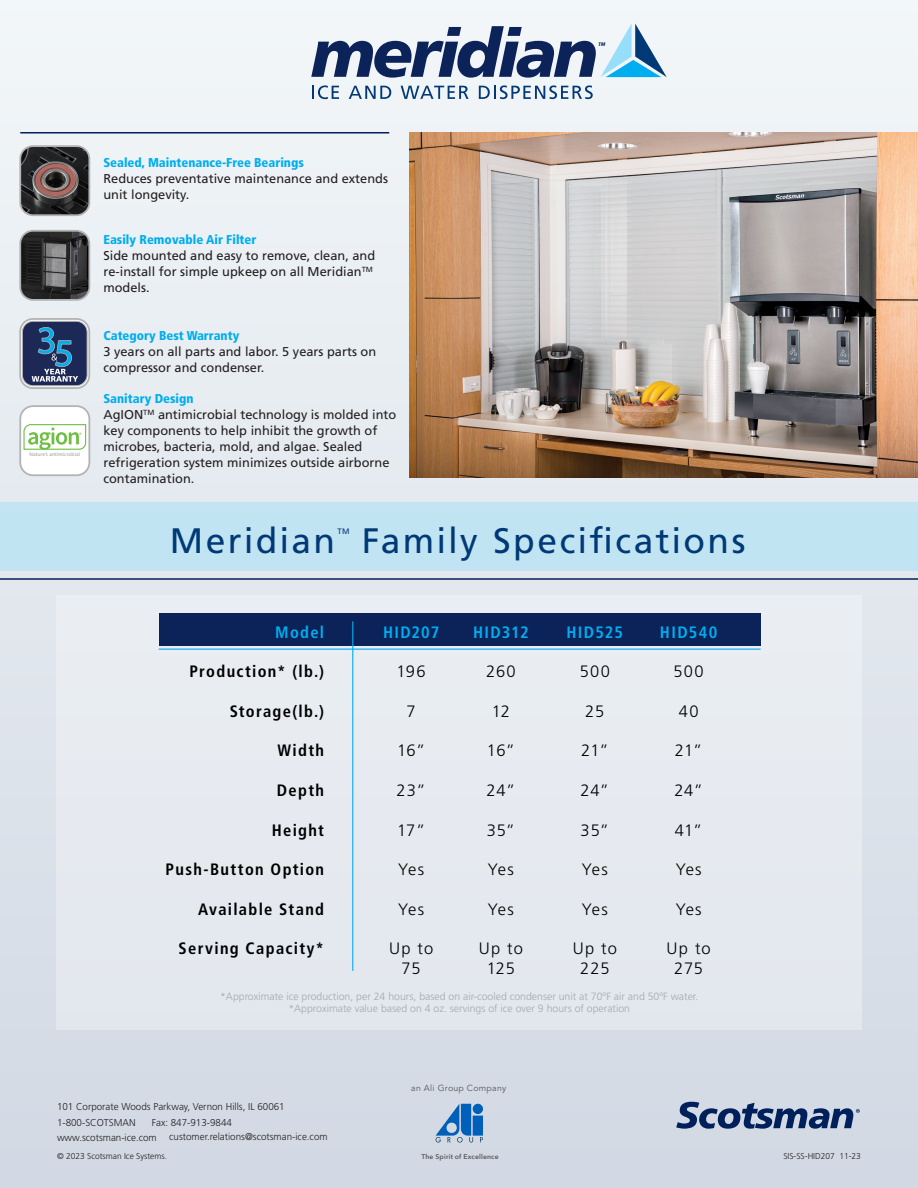
<style>
.page{position:relative;width:918px;height:1188px;background:#fff}
.page>*{position:absolute;margin:0;border:0;box-sizing:border-box;transform-origin:0 0}
.t1{font:35.4px "Frutiger LT Std";letter-spacing:.065em;color:#003976}
.t2{font:300 16.5px/19.8px "Frutiger LT Std";letter-spacing:.05em;color:#000;text-align:center}
.t3{font:700 condensed 16.5px "Frutiger LT Std";letter-spacing:.08em;color:#000}
.t4{font:700 condensed 16.5px "Frutiger LT Std";letter-spacing:.08em;color:#00aeef}
.t5{font:12.75px/16px "Frutiger LT Std";color:#231f20}
.t6{font:900 condensed 12.75px "Frutiger LT Std";color:#00adee}
.t7{font:300 10.5px/12.6px "Frutiger LT Std";color:#a6a8ab;text-align:center}
.t8{font:300 9.9px "Frutiger LT Std";color:#231f20}
.t9{font:8.7px "Avenir LT Std";letter-spacing:.03em;color:#58595b}
.t10{font:300 8.55px "Frutiger LT Std";color:#231f20}
.t11{font:7.8px "Frutiger LT Std";color:#003976}
.t12{font:600 6.9px "Avenir Next LT Pro";letter-spacing:.02em;color:#58595b}
.t13{font:5.25px "Myriad Pro";letter-spacing:.025em;color:#999}
.t14{font:italic 900 condensed 5.1px "Frutiger LT Std";color:#0c235a}
.s1{font-weight:900;font-stretch:condensed;color:#00adee}
</style>
<div class="page">
<div style="left:0;top:0;width:918px;height:1188px;background:linear-gradient(to bottom,#f3f7f9,#d2d9e3)"></div>
<div style="left:56px;top:595px;width:806px;height:435px;background:#e6eaf0"></div>
<div style="left:0;top:502px;width:918px;height:70px;background:#c1e4f3"></div>
<div style="left:159px;top:614px;width:601px;height:32px;background:#0c235a"></div>
<img style="left:410px;top:132px;width:508px;height:346px">
<hr style="left:352px;top:621px;width:1px;height:350px;background:#00adee">
<hr style="left:159px;top:649px;width:601px;height:1px;background:#00adee">
<svg style="left:311px;top:24px;width:356px;height:54px"></svg>
<svg style="left:312px;top:85px;width:27px;height:14px"></svg>
<svg style="left:349px;top:86px;width:42px;height:13px"></svg>
<svg style="left:401px;top:86px;width:68px;height:13px"></svg>
<svg style="left:479px;top:85px;width:114px;height:14px"></svg>
<hr style="left:0;top:578px;width:918px;height:2px;background:#00205b">
<hr style="left:20px;top:132px;width:369px;height:2px;background:#00205b">
<svg style="left:676px;top:1102px;width:184px;height:27px;background:#7385a5"></svg>
<div style="left:473px;top:1104px;width:10px;height:10px;background:#005fb9;border-radius:50%"></div>
<div style="left:473px;top:1116px;width:10px;height:20px;background:#005fb9"></div>
<svg style="left:436px;top:1104px;width:37px;height:39px"></svg>
<svg style="left:480px;top:1137px;width:3px;height:5px"></svg>
<div style="left:20px;top:406px;width:69px;height:69px;background:#fff;border-radius:13px"></div>
<div style="left:19px;top:405px;width:71px;height:71px;border:2px solid #b3b3b3;border-radius:13px"></div>
<svg style="left:23px;top:424px;width:64px;height:26px"></svg>
<div style="left:19px;top:318px;width:71px;height:71px;border:2px solid #b3b3b3;border-radius:13px"></div>
<div style="left:22px;top:321px;width:65px;height:65px;background:#1c2856;border-radius:11px"></div>
<div style="left:22px;top:321px;width:65px;height:65px;border:1px solid #b3b3b3;border-radius:11px"></div>
<svg style="left:32px;top:327px;width:46px;height:55px"></svg>
<img style="left:20px;top:231px;width:69px;height:69px">
<div style="left:19px;top:230px;width:71px;height:71px;border:2px solid #b3b3b3;border-radius:13px"></div>
<img style="left:20px;top:146px;width:69px;height:69px">
<div style="left:19px;top:145px;width:71px;height:71px;border:2px solid #b3b3b3;border-radius:13px"></div>
<p class="t14" style="left:598px;top:41px;width:9px">TM</p>
<p class="t13" style="left:29px;top:451px;width:52px">Nature’s antimicrobial</p>
<p class="t6" style="left:103px;top:155px;width:202px">Sealed, Maintenance-Free Bearings</p>
<p class="t5" style="left:103px;top:171px;width:286px">Reduces preventative maintenance and extends unit longevity.</p>
<p class="t6" style="left:103px;top:232px;width:154px">Easily Removable Air Filter</p>
<p class="t5" style="left:103px;top:248px;width:273px">Side mounted and easy to remove, clean, and re-install for simple upkeep on all Meridian<sup>TM </sup>models.</p>
<p class="t6" style="left:103px;top:328px;width:137px">Category Best Warranty</p>
<p class="t5" style="left:103px;top:344px;width:274px">3 years on all parts and labor. 5 years parts on compressor and condenser.</p>
<p class="t5" style="left:103px;top:391px;width:294px"><span class="s1">Sanitary Design<br></span>AgION<sup>TM</sup> antimicrobial technology is molded into key components to help inhibit the growth of microbes, bacteria, mold, and algae. Sealed refrigeration system minimizes outside airborne contamination.</p>
<h1 class="t1" style="left:170px;top:520px;width:167px">Meridian</h1>
<p class="t11" style="left:338px;top:527px;width:13px">TM</p>
<h1 class="t1" style="left:362px;top:520px;width:385px">Family Specifications</h1>
<p class="t4" style="left:275px;top:622px;width:50px">Model</p>
<p class="t3" style="left:189px;top:662px;width:136px">Production* (lb.)</p>
<p class="t3" style="left:230px;top:701px;width:96px">Storage(lb.)</p>
<p class="t3" style="left:278px;top:741px;width:48px">Width</p>
<p class="t3" style="left:277px;top:781px;width:49px">Depth</p>
<p class="t3" style="left:272px;top:820px;width:54px">Height</p>
<p class="t3" style="left:166px;top:860px;width:160px">Push-Button Option</p>
<p class="t3" style="left:198px;top:899px;width:128px">Available Stand</p>
<p class="t3" style="left:179px;top:939px;width:147px">Serving Capacity*</p>
<p class="t4" style="left:383px;top:622px;width:58px">HID207</p>
<p class="t2" style="left:397px;top:662px;width:31px">196</p>
<p class="t2" style="left:407px;top:702px;width:11px">7</p>
<p class="t2" style="left:397px;top:741px;width:30px">16”</p>
<p class="t2" style="left:396px;top:781px;width:31px">23”</p>
<p class="t2" style="left:397px;top:820px;width:30px">17”</p>
<p class="t2" style="left:398px;top:860px;width:27px">Yes</p>
<p class="t2" style="left:398px;top:900px;width:27px">Yes</p>
<p class="t2" style="left:389px;top:939px;width:46px">Up to<br>75</p>
<p class="t4" style="left:473px;top:622px;width:57px">HID312</p>
<p class="t2" style="left:486px;top:662px;width:31px">260</p>
<p class="t2" style="left:492px;top:702px;width:20px">12</p>
<p class="t2" style="left:487px;top:741px;width:30px">16”</p>
<p class="t2" style="left:487px;top:781px;width:30px">24”</p>
<p class="t2" style="left:487px;top:820px;width:30px">35”</p>
<p class="t2" style="left:488px;top:860px;width:27px">Yes</p>
<p class="t2" style="left:488px;top:900px;width:27px">Yes</p>
<p class="t2" style="left:479px;top:939px;width:46px">Up to<br>125</p>
<p class="t4" style="left:567px;top:622px;width:58px">HID525</p>
<p class="t2" style="left:580px;top:662px;width:32px">500</p>
<p class="t2" style="left:585px;top:702px;width:21px">25</p>
<p class="t2" style="left:581px;top:741px;width:29px">21”</p>
<p class="t2" style="left:581px;top:781px;width:30px">24”</p>
<p class="t2" style="left:581px;top:820px;width:30px">35”</p>
<p class="t2" style="left:582px;top:860px;width:27px">Yes</p>
<p class="t2" style="left:582px;top:900px;width:27px">Yes</p>
<p class="t2" style="left:573px;top:939px;width:46px">Up to<br>225</p>
<p class="t4" style="left:660px;top:622px;width:59px">HID540</p>
<p class="t2" style="left:674px;top:662px;width:32px">500</p>
<p class="t2" style="left:679px;top:702px;width:21px">40</p>
<p class="t2" style="left:675px;top:741px;width:29px">21”</p>
<p class="t2" style="left:674px;top:781px;width:30px">24”</p>
<p class="t2" style="left:675px;top:820px;width:29px">41”</p>
<p class="t2" style="left:676px;top:860px;width:27px">Yes</p>
<p class="t2" style="left:676px;top:900px;width:27px">Yes</p>
<p class="t2" style="left:667px;top:939px;width:46px">Up to<br>275</p>
<p class="t7" style="left:220px;top:990px;width:480px">*Approximate ice production, per 24 hours, based on air-cooled condenser unit at 70ºF air and 50ºF water. *Approximate value based on 4 oz. servings of ice over 9 hours of operation</p>
<p class="t9" style="left:411px;top:1083px;width:97px">an Ali Group Company</p>
<p class="t8" style="left:57px;top:1101px;width:229px">101 Corporate Woods Parkway, Vernon Hills, IL 60061</p>
<p class="t8" style="left:57px;top:1117px;width:80px">1-800-SCOTSMAN</p>
<p class="t8" style="left:152px;top:1117px;width:82px">Fax: 847-913-9844</p>
<p class="t8" style="left:57px;top:1131px;width:272px">www.scotsman-ice.com customer.relations@scotsman-ice.com</p>
<p class="t10" style="left:57px;top:1151px;width:112px">© 2023 Scotsman Ice Systems.</p>
<p class="t12" style="left:421px;top:1152px;width:79px">The Spirit of Excellence</p>
<p class="t10" style="left:783px;top:1151px;width:79px">SIS-SS-HID207 11-23</p>
</div>
